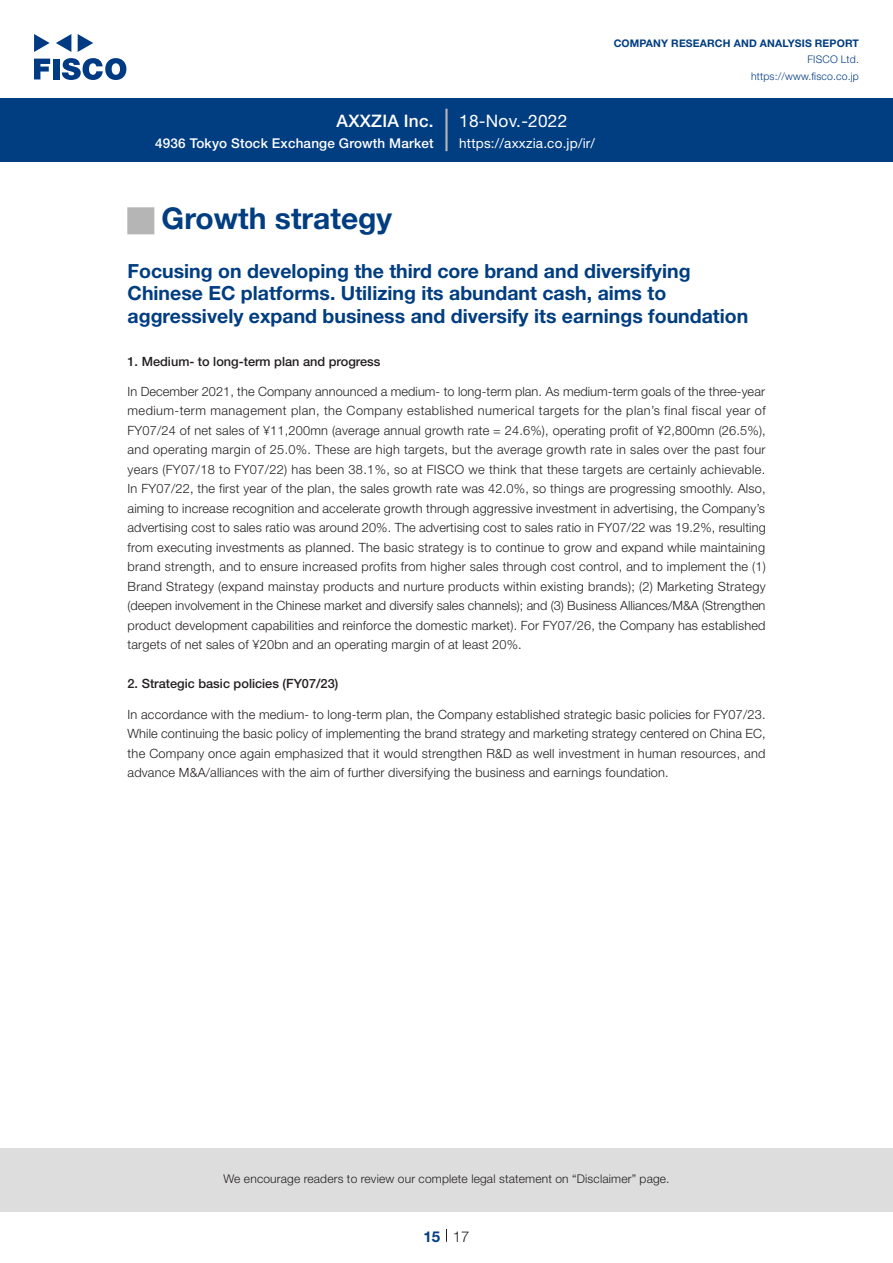
<style>
.page{position:relative;width:893px;height:1263px;background:#fff}
.page>*{position:absolute;margin:0;border:0;box-sizing:border-box;transform-origin:0 0}
.t1{font:700 30px "Helvetica Neue LT Std";color:#003d81}
.t2{font:27px "European Pi Std 1";color:#b5b5b6}
.t3{font:700 19.5px/22.5px "Helvetica Neue LT Std";color:#003d81}
.t4{font:17.25px "Helvetica Neue LT Std";letter-spacing:.015em;color:#fff}
.t5{font:500 17.25px "Helvetica Neue LT Std";letter-spacing:.015em;color:#fff}
.t6{font:300 15px "Helvetica Neue LT Std";color:#231f20}
.t7{font:700 15px "Helvetica Neue LT Std";color:#003d81}
.t8{font:500 13.5px "Helvetica Neue LT Std";letter-spacing:.015em;color:#fff}
.t9{font:13.5px "Helvetica Neue LT Std";letter-spacing:.015em;color:#fff}
.t10{font:300 12.75px/19.5px "Helvetica Neue LT Std";letter-spacing:.015em;color:#231f20;text-align:justify}
.t11{font:500 12.75px "Helvetica Neue LT Std";color:#231f20}
.t12{font:300 12px "Helvetica Neue LT Std";letter-spacing:.015em;color:#231f20}
.t13{font:700 10.5px "Helvetica Neue LT Std";letter-spacing:.015em;color:#003d81}
.t14{font:300 10.5px/16.5px "Helvetica Neue LT Std";letter-spacing:.015em;color:#003d81;text-align:right}
</style>
<div class="page">
<div style="left:0;top:1148px;width:893px;height:64px;background:#ddd"></div>
<svg style="left:34px;top:59px;width:16px;height:20px"></svg>
<div style="left:53px;top:59px;width:6px;height:20px;background:#003a83"></div>
<svg style="left:62px;top:58px;width:64px;height:22px"></svg>
<svg style="left:34px;top:34px;width:16px;height:18px"></svg>
<svg style="left:78px;top:34px;width:15px;height:18px"></svg>
<svg style="left:56px;top:34px;width:15px;height:18px"></svg>
<div style="left:0;top:98px;width:893px;height:64px;background:#003d81"></div>
<hr style="left:445px;top:109px;width:3px;height:42px;background:#b5b5b6">
<svg style="left:446px;top:1229px;width:1px;height:13px"></svg>
<h3 class="t5" style="left:337px;top:110px;width:99px">AXXZIA Inc.</h3>
<p class="t8" style="left:155px;top:135px;width:280px">4936 Tokyo Stock Exchange Growth Market</p>
<h3 class="t4" style="left:459px;top:110px;width:110px">18-Nov.-2022</h3>
<p class="t9" style="left:459px;top:135px;width:137px">https://axxzia. c o j p. /i r/</p>
<p class="t13" style="left:614px;top:37px;width:247px">COMPANY RESEARCH AND ANALYSIS REPORT</p>
<p class="t14" style="left:751px;top:51px;width:109px">FISCO Ltd. https://www.fisco.co j p.</p>
<h2 class="t2" style="left:128px;top:206px;width:28px">■</h2>
<h3 class="t3" style="left:128px;top:259px;width:622px">Focusing on developing the third core brand and diversifying<br>Chinese EC platforms. Utilizing its abundant cash, aims to aggressively expand business and diversify its earnings foundation</h3>
<p class="t11" style="left:128px;top:354px;width:254px">1. Medium- to long-term plan and progress</p>
<p class="t10" style="left:128px;top:381px;width:640px">In December 2021, the Company announced a medium to- long-term plan. As medium-term goals of the three-year medium-term management plan, the Company established numerical targets for the plan s’ final fiscal year of FY07/24 of net sales of ¥11,200mn (average annual growth rate = 24.6% ,) operating profit of ¥2,800mn )26.5% ,( and operating margin of 25.0%. These are high targets, but the average growth rate in sales over the past four years (FY07/18 to FY07/22) has been 38.1%, so at FISCO we think that these targets are certainly achievable.<br>In FY07/22, the first year of the plan, the sales growth rate was 42.0%, so things are progressing smoothly. Also, aiming to increase recognition and accelerate growth through aggressive investment in advertising, the Company s’ advertising cost to sales ratio was around 20%. The advertising cost to sales ratio in FY07/22 was 19.2%, resulting from executing investments as planned. The basic strategy is to continue to grow and expand while maintaining brand strength, and to ensure increased profits from higher sales through cost control, and to implement the (1)<br>Brand Strategy (expand mainstay products and nurture products within existing brands); (2) Marketing Strategy (deepen involvement in the Chinese market and diversify sales channels); and 3( ) Business Alliances M/ &amp;A (Strengthen product development capabilities and reinforce the domestic market .) For FY07/26, the Company has established targets of net sales of ¥20bn and an operating margin of at least 20%.</p>
<p class="t11" style="left:128px;top:676px;width:212px">2. Strategic basic policies (FY07/23(</p>
<p class="t10" style="left:128px;top:704px;width:640px">In accordance with the medium to- long-term plan, the Company established strategic basic policies for FY07/23.<br>While continuing the basic policy of implementing the brand strategy and marketing strategy centered on China EC, the Company once again emphasized that it would strengthen R&amp;D as well investment in human resources, and advance M&amp;A/alliances with the aim of further diversifying the business and earnings foundation.</p>
<h1 class="t1" style="left:162px;top:200px;width:232px">Growth strategy</h1>
<p class="t12" style="left:223px;top:1171px;width:448px">We encourage readers to review our complete legal statement on “Disclaimer” page.</p>
<p class="t7" style="left:423px;top:1227px;width:18px">15</p>
<p class="t6" style="left:453px;top:1227px;width:18px">17</p>
</div>
